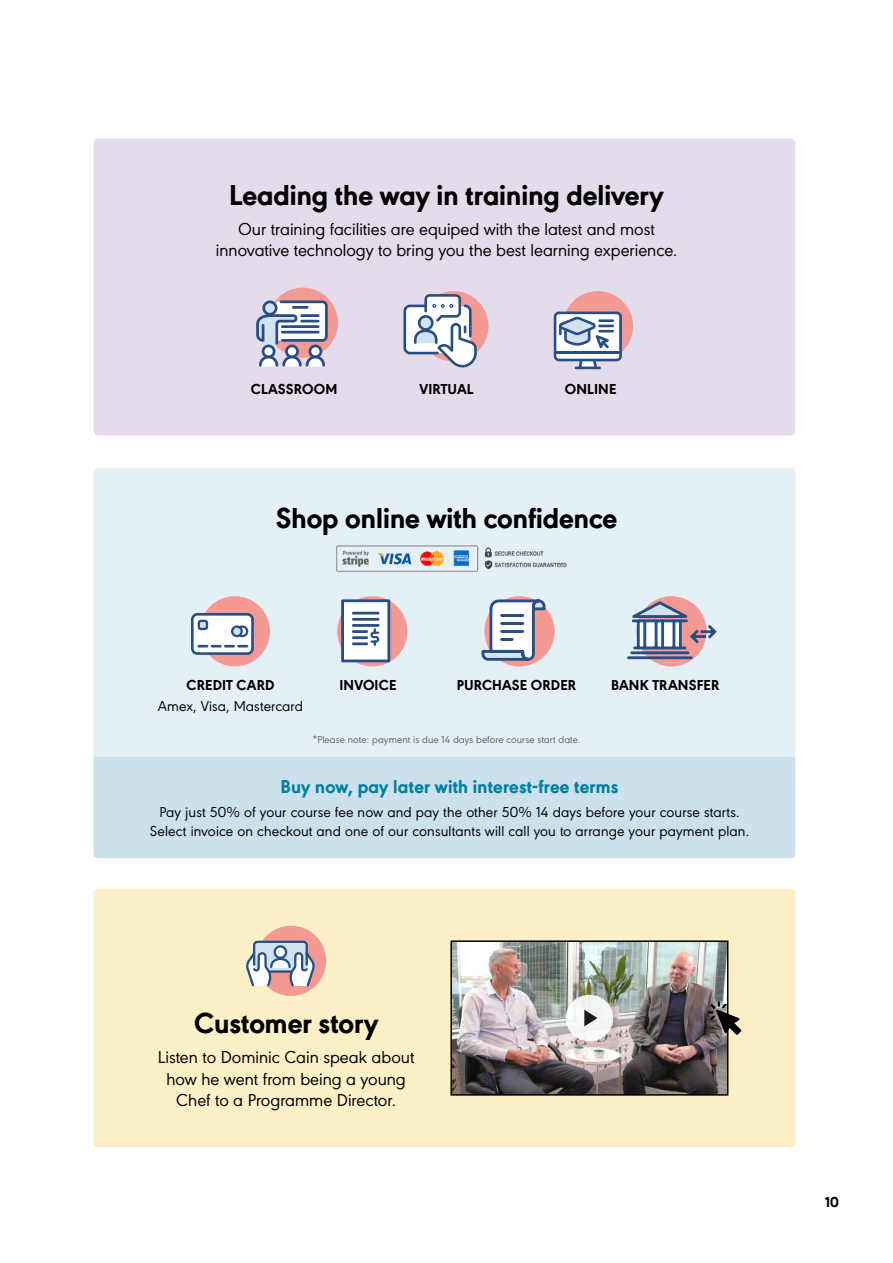
<style>
.page{position:relative;width:893px;height:1263px;background:#fff}
.page>*{position:absolute;margin:0;border:0;box-sizing:border-box;transform-origin:0 0}
.t1{font:800 30px "URW Geometric";color:#000}
.t2{font:800 19.5px "URW Geometric";letter-spacing:.01em;color:#00809e}
.t3{font:18px/21.6px "URW Geometric";color:#000;text-align:center}
.t4{font:15px/19.5px "URW Geometric";letter-spacing:.01em;color:#000;text-align:center}
.t5{font:800 15px "URW Geometric";letter-spacing:.01em;color:#000}
.t6{font:10.5px "URW Geometric";letter-spacing:.01em;color:#626262}
</style>
<div class="page">
<div style="left:94px;top:139px;width:701px;height:296px;background:#e4dceb;border-radius:4px"></div>
<div style="left:94px;top:468px;width:701px;height:390px;background:#e4eff6;border-radius:4px"></div>
<div style="left:94px;top:757px;width:701px;height:101px;background:#cce0ed"></div>
<div style="left:94px;top:889px;width:701px;height:258px;background:#fbf0c6;border-radius:4px"></div>
<div style="left:268px;top:288px;width:70px;height:70px;background:#f59994;border-radius:50%"></div>
<svg style="left:256px;top:300px;width:72px;height:67px"></svg>
<hr style="left:292px;top:306px;width:16px;height:3px;background:#294f82">
<hr style="left:300px;top:314px;width:20px;height:3px;background:#294f82">
<hr style="left:300px;top:320px;width:20px;height:2px;background:#294f82">
<hr style="left:281px;top:325px;width:39px;height:3px;background:#294f82">
<hr style="left:281px;top:331px;width:39px;height:2px;background:#294f82">
<div style="left:418px;top:291px;width:70px;height:70px;background:#f59994;border-radius:50%"></div>
<svg style="left:403px;top:294px;width:74px;height:73px"></svg>
<div style="left:563px;top:291px;width:70px;height:70px;background:#f59994;border-radius:50%"></div>
<svg style="left:554px;top:311px;width:68px;height:58px;background:#abb9ce"></svg>
<div style="left:200px;top:596px;width:70px;height:70px;background:#f59994;border-radius:50%"></div>
<svg style="left:191px;top:613px;width:63px;height:42px;background:#bdc8d8"></svg>
<div style="left:337px;top:596px;width:70px;height:70px;background:#f59994;border-radius:50%"></div>
<svg style="left:341px;top:599px;width:49px;height:63px;background:#bac5d6"></svg>
<div style="left:636px;top:596px;width:71px;height:70px;background:#f59994;border-radius:50%"></div>
<svg style="left:627px;top:599px;width:90px;height:62px"></svg>
<div style="left:484px;top:596px;width:71px;height:70px;background:#f59994;border-radius:50%"></div>
<svg style="left:481px;top:598px;width:66px;height:64px"></svg>
<div style="left:256px;top:926px;width:70px;height:70px;background:#f59994;border-radius:50%"></div>
<svg style="left:246px;top:939px;width:71px;height:49px"></svg>
<img style="left:453px;top:943px;width:272px;height:150px">
<div style="left:450px;top:940px;width:278px;height:156px;border:2px solid #000"></div>
<div style="left:566px;top:995px;width:47px;height:46px;background:#f6f6f5;border-radius:50%"></div>
<svg style="left:584px;top:1010px;width:13px;height:16px"></svg>
<svg style="left:708px;top:1001px;width:34px;height:34px"></svg>
<img style="left:336px;top:545px;width:231px;height:27px">
<h1 class="t1" style="left:229px;top:172px;width:436px">Leading the way in training delivery</h1>
<p class="t3" style="left:216px;top:217px;width:463px">Our training facilities are equiped with the latest and most innovative technology to bring you the best learning experience.</p>
<p class="t5" style="left:251px;top:377px;width:88px">CLASSROOM</p>
<p class="t5" style="left:419px;top:377px;width:55px">VIRTUAL</p>
<p class="t5" style="left:565px;top:377px;width:53px">ONLINE</p>
<h1 class="t1" style="left:276px;top:496px;width:343px">Shop online with confidence</h1>
<p class="t5" style="left:187px;top:674px;width:89px">CREDIT CARD</p>
<p class="t4" style="left:158px;top:695px;width:147px">Amex, Visa, Mastercard</p>
<p class="t5" style="left:339px;top:674px;width:58px">INVOICE</p>
<p class="t5" style="left:457px;top:674px;width:121px">PURCHASE ORDER</p>
<p class="t5" style="left:611px;top:674px;width:110px">BANK TRANSFER</p>
<p class="t6" style="left:312px;top:732px;width:269px">*Please note: payment is due 14 days before course start date.</p>
<p class="t2" style="left:281px;top:772px;width:339px">Buy now, pay later with interest-free terms</p>
<p class="t4" style="left:150px;top:801px;width:601px">Pay just 50% of your course fee now and pay the other 50% 14 days before your course starts.<br>Select invoice on checkout and one of our consultants will call you to arrange your payment plan.</p>
<h1 class="t1" style="left:194px;top:1001px;width:186px">Customer story</h1>
<p class="t3" style="left:158px;top:1045px;width:258px">Listen to Dominic Cain speak about how he went from being a young<br>Chef to a Programme Director.</p>
<p class="t5" style="left:825px;top:1191px;width:15px">10</p>
</div>
